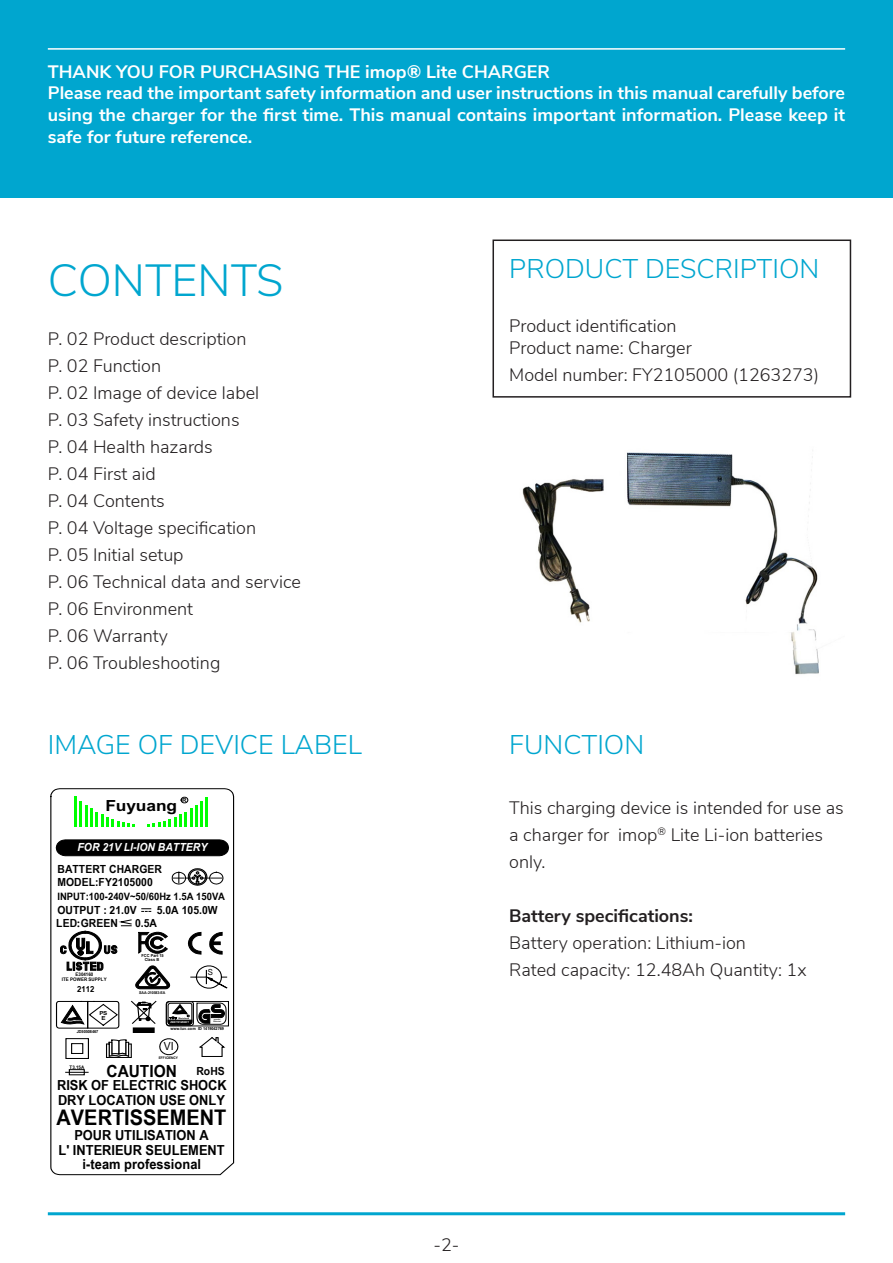
<style>
.page{position:relative;width:893px;height:1263px;background:#fff}
.page>*{position:absolute;margin:0;border:0;box-sizing:border-box;transform-origin:0 0}
.t1{font:300 45px "Nunito Sans";color:#00a6cf}
.t2{font:300 27px "Nunito Sans";color:#00a6cf}
.t3{font:700 21.45px "Arial Narrow";letter-spacing:.005em;color:#000;scale:1.13 1}
.t4{font:300 18px/27px "Nunito Sans";color:#231f20}
.t5{font:700 18px/21.6px "Nunito Sans";color:#fff;text-align:justify}
.t6{font:700 18px "Nunito Sans";color:#231f20}
.t7{font:700 16.65px "Arial Narrow";color:#000;scale:1.13 1}
.t8{font:700 15.3px "Arial";color:#000;scale:1.13 1}
.t9{font:700 13.8px/14.7px "Arial Narrow";color:#000;text-align:center;scale:1.13 1}
.t10{font:700 11.1px/13.8px "Arial Narrow";letter-spacing:.005em;color:#000;scale:1.13 1}
.t11{font:italic 700 11.1px "Arial Narrow";letter-spacing:.005em;color:#fff;scale:1.13 1}
.t12{font:11.1px "Arial Narrow";color:#000;scale:1.13 1}
.t13{font:700 10.2px "Arial Narrow";letter-spacing:.005em;color:#000;scale:1.13 1}
.t14{font:700 8.4px "Arial Narrow";color:#000;scale:1.13 1}
.t15{font:8.4px "Arial Narrow";color:#000;scale:1.13 1}
.t16{font:700 5.55px/5.7px "Arial";color:#000;text-align:center;scale:1.13 1}
.t17{font:700 4.8px/4.9px "Arial Narrow";letter-spacing:.005em;color:#000;text-align:center;scale:1.13 1}
.t18{font:700 4.2px "Arial Narrow";letter-spacing:-.015em;color:#000;scale:1.13 1}
.t19{font:700 4.2px "Arial Narrow";letter-spacing:.01em;color:#000;scale:1.13 1}
.t20{font:700 3.9px "Arial Narrow";letter-spacing:-.02em;color:#000;scale:1.13 1}
.t21{font:700 3.45px "Arial Narrow";letter-spacing:-.02em;color:#000;scale:1.13 1}
.t22{font:700 2.55px "Arial";letter-spacing:-.01em;color:#fff;scale:1.13 1}
.t23{font:700 1.95px "Arial";letter-spacing:-.03em;color:#000;scale:1.13 1}
.t24{font:italic 700 1.65px/2px "Arial Narrow";color:#000;text-align:center;scale:1.13 1}
.s1{font-family:"Ebrima"}
</style>
<div class="page">
<div style="left:492px;top:239px;width:359px;height:159px;border:2px solid #231f20"></div>
<div style="left:0;top:0;width:893px;height:198px;background:#00a6cf"></div>
<hr style="left:48px;top:48px;width:797px;height:2px;background:#fff">
<hr style="left:48px;top:1212px;width:797px;height:3px;background:#00a6cf">
<svg style="left:50px;top:788px;width:185px;height:388px"></svg>
<svg style="left:101px;top:814px;width:34px;height:12px"></svg>
<hr style="left:95px;top:812px;width:3px;height:14px;background:#0f0">
<hr style="left:90px;top:808px;width:3px;height:18px;background:#0f0">
<hr style="left:85px;top:805px;width:2px;height:21px;background:#0f0">
<hr style="left:80px;top:801px;width:2px;height:25px;background:#0f0">
<hr style="left:74px;top:796px;width:3px;height:30px;background:#0f0">
<hr style="left:195px;top:805px;width:3px;height:21px;background:#0f0">
<hr style="left:200px;top:801px;width:3px;height:25px;background:#0f0">
<hr style="left:206px;top:797px;width:2px;height:29px;background:#0f0">
<svg style="left:147px;top:797px;width:45px;height:29px"></svg>
<svg style="left:55px;top:839px;width:175px;height:18px;background:#181818"></svg>
<div style="left:71px;top:1043px;width:12px;height:11px;border:1px solid #000"></div>
<div style="left:65px;top:1038px;width:24px;height:21px;border:1px solid #000"></div>
<svg style="left:142px;top:908px;width:9px;height:4px"></svg>
<svg style="left:199px;top:1036px;width:28px;height:21px"></svg>
<div style="left:69px;top:1069px;width:16px;height:6px;border:1px solid #000"></div>
<svg style="left:66px;top:1072px;width:22px;height:1px"></svg>
<svg style="left:105px;top:1039px;width:27px;height:19px"></svg>
<svg style="left:187px;top:931px;width:15px;height:24px"></svg>
<svg style="left:209px;top:931px;width:14px;height:24px"></svg>
<hr style="left:133px;top:1028px;width:21px;height:4px;background:#000">
<div style="left:133px;top:1027px;width:22px;height:6px;border:1px solid #000"></div>
<svg style="left:130px;top:1000px;width:27px;height:25px"></svg>
<svg style="left:165px;top:1001px;width:64px;height:25px"></svg>
<svg style="left:55px;top:1000px;width:65px;height:29px"></svg>
<svg style="left:60px;top:919px;width:111px;height:71px"></svg>
<svg style="left:172px;top:868px;width:51px;height:17px"></svg>
<img style="left:522px;top:452px;width:297px;height:223px">
<p class="t5" style="left:48px;top:60px;width:504px">THANK YOU FOR PURCHASING THE imop® Lite CHARGER</p>
<p class="t5" style="left:48px;top:81px;width:799px">Please read the important safety information and user instructions in this manual carefully before using the charger for the first time. This manual contains important information. Please keep it safe for future reference.</p>
<p class="t1" style="left:48px;top:248px;width:237px">CONTENTS</p>
<p class="t4" style="left:48px;top:324px;width:200px">P. 02 Product description</p>
<p class="t4" style="left:48px;top:351px;width:115px">P. 02 Function</p>
<p class="t4" style="left:48px;top:378px;width:213px">P. 02 Image of device label</p>
<p class="t4" style="left:48px;top:405px;width:193px">P. 03 Safety instructions</p>
<p class="t4" style="left:48px;top:432px;width:167px">P. 04 Health hazards</p>
<p class="t4" style="left:48px;top:459px;width:109px">P. 04 First aid</p>
<p class="t4" style="left:48px;top:486px;width:119px">P. 04 Contents</p>
<p class="t4" style="left:48px;top:513px;width:210px">P. 04 Voltage specification</p>
<p class="t4" style="left:48px;top:540px;width:137px">P. 05 Initial setup</p>
<p class="t4" style="left:48px;top:567px;width:255px">P. 06 Technical data and service</p>
<p class="t4" style="left:48px;top:594px;width:147px">P. 06 Environment</p>
<p class="t4" style="left:48px;top:621px;width:122px">P. 06 Warranty</p>
<p class="t4" style="left:48px;top:648px;width:174px">P. 06 Troubleshooting</p>
<p class="t2" style="left:48px;top:725px;width:316px">IMAGE OF DEVICE LABEL</p>
<p class="t16" style="left:182px;top:797px;width:5px">R</p>
<p class="t8" style="left:105px;top:796px;width:65px">Fuyuang</p>
<p class="t11" style="left:77px;top:839px;width:116px">FOR 21V LI-ION BATTERY</p>
<p class="t10" style="left:57px;top:861px;width:94px">BATTERT CHARGER<br>MODEL:FY2105000</p>
<p class="t13" style="left:57px;top:888px;width:150px">INPUT:100-240V~50/60Hz 1.5A 150VA</p>
<p class="t10" style="left:57px;top:902px;width:72px">OUTPUT : 21.0V</p>
<p class="t10" style="left:157px;top:902px;width:55px">5.0A 105.0W</p>
<p class="t10" style="left:56px;top:916px;width:56px">LED<span class="s1">:</span>GREEN</p>
<p class="t10" style="left:135px;top:916px;width:21px">0.5A</p>
<p class="t17" style="left:62px;top:971px;width:41px">E304160<br>ITE POWER SUPPLY</p>
<p class="t14" style="left:77px;top:983px;width:17px">2112</p>
<p class="t19" style="left:141px;top:953px;width:21px">FCC Part 15</p>
<p class="t20" style="left:139px;top:989px;width:25px">SAA-210583-EA</p>
<p class="t18" style="left:145px;top:956px;width:14px">Class B</p>
<p class="t15" style="left:208px;top:966px;width:6px">S</p>
<p class="t16" style="left:99px;top:1010px;width:9px">PS<br>E</p>
<p class="t18" style="left:77px;top:1029px;width:21px">JD50508467</p>
<p class="t23" style="left:178px;top:1017px;width:11px">Rheinland</p>
<p class="t22" style="left:171px;top:1020px;width:18px">ZERTIFIZIERT</p>
<p class="t18" style="left:170px;top:1026px;width:49px">www.tuv.com ID 1419042769</p>
<p class="t24" style="left:213px;top:1019px;width:8px">geprufte<br>Sicherheit</p>
<p class="t12" style="left:164px;top:1038px;width:10px">VI</p>
<p class="t21" style="left:159px;top:1055px;width:18px">EFFICIENCY</p>
<p class="t17" style="left:70px;top:1064px;width:15px">T3.15A</p>
<p class="t7" style="left:107px;top:1059px;width:64px">CAUTION</p>
<p class="t10" style="left:196px;top:1063px;width:27px">RoHS</p>
<p class="t9" style="left:57px;top:1077px;width:152px">RISK OF ELECTRIC SHOCK</p>
<p class="t3" style="left:57px;top:1101px;width:152px">AVERTISSEMENT</p>
<p class="t9" style="left:58px;top:1092px;width:149px">DRY LOCATION USE ONLY</p>
<p class="t9" style="left:58px;top:1127px;width:149px">POUR UTILISATION A<br>L' INTERIEUR SEULEMENT</p>
<p class="t9" style="left:83px;top:1156px;width:106px">i-team professional</p>
<p class="t2" style="left:509px;top:249px;width:312px">PRODUCT DESCRIPTION</p>
<p class="t4" style="left:509px;top:311px;width:169px">Product identification</p>
<p class="t4" style="left:509px;top:333px;width:184px">Product name: Charger</p>
<p class="t4" style="left:509px;top:360px;width:311px">Model number: FY2105000 (1263273)</p>
<p class="t2" style="left:509px;top:725px;width:137px">FUNCTION</p>
<p class="t4" style="left:509px;top:793px;width:336px">This charging device is intended for use as a charger for imop<sup>®</sup> Lite Li-ion batteries only.</p>
<p class="t6" style="left:509px;top:902px;width:185px">Battery specifications:</p>
<p class="t4" style="left:509px;top:928px;width:238px">Battery operation: Lithium-ion</p>
<p class="t4" style="left:509px;top:955px;width:299px">Rated capacity: 12.48Ah Quantity: 1x</p>
<p class="t4" style="left:433px;top:1230px;width:27px">-2-</p>
</div>
